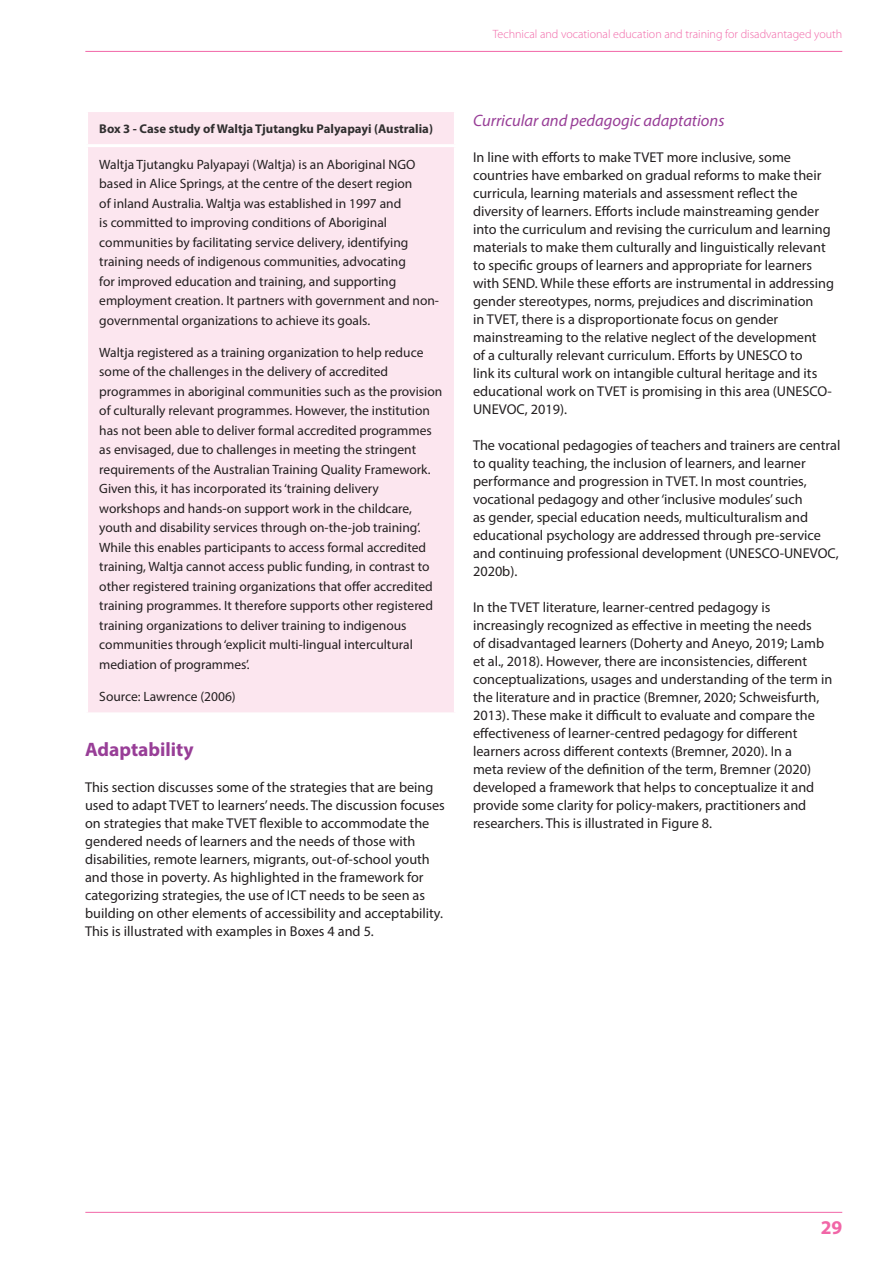
<style>
.page{position:relative;width:893px;height:1263px;background:#fff}
.page>*{position:absolute;margin:0;border:0;box-sizing:border-box;transform-origin:0 0}
.Heading_1{font:700 19.5px "Myriad Pro";color:#983e97}
.t1{font:700 19.5px "Myriad Pro";color:#f166a7}
.Heading_2{font:italic 16.5px "Myriad Pro";color:#983e97}
.t2{font:14.25px/18px "Myriad Pro";color:#231f20}
.Box_text{font:13.5px/19.5px "Myriad Pro";color:#231f20}
.Table_Text{font:700 12.75px "Myriad Pro";color:#312f30}
.t3{font:300 12px "Myriad Pro";color:#f166a7}
</style>
<div class="page">
<hr style="left:85px;top:51px;width:757px;height:1px;background:#f166a7">
<hr style="left:85px;top:1212px;width:757px;height:1px;background:#f166a7">
<div style="left:88px;top:112px;width:366px;height:600px;background:#fce6ef"></div>
<hr style="left:85px;top:144px;width:372px;height:3px;background:#fff">
<p class="t3" style="left:493px;top:27px;width:351px">Technical and vocational education and training for disadvantaged youth</p>
<p class="Table_Text" style="left:99px;top:120px;width:335px">Box 3 - Case study of Waltja Tjutangku Palyapayi (Australia)</p>
<p class="Box_text" style="left:99px;top:154px;width:341px">Waltja Tjutangku Palyapayi (Waltja) is an Aboriginal NGO based in Alice Springs, at the centre of the desert region<br>of inland Australia. Waltja was established in 1997 and<br>is committed to improving conditions of Aboriginal communities by facilitating service delivery, identifying training needs of indigenous communities, advocating<br>for improved education and training, and supporting employment creation. It partners with government and non&shy;governmental organizations to achieve its goals.</p>
<p class="Box_text" style="left:99px;top:342px;width:345px">Waltja registered as a training organization to help reduce some of the challenges in the delivery of accredited programmes in aboriginal communities such as the provision of culturally relevant programmes. However, the institution has not been able to deliver formal accredited programmes as envisaged, due to challenges in meeting the stringent requirements of the Australian Training Quality Framework.<br>Given this, it has incorporated its ‘training delivery workshops and hands-on support work in the childcare, youth and disability services through on-the-job training’.<br>While this enables participants to access formal accredited training, Waltja cannot access public funding, in contrast to other registered training organizations that offer accredited training programmes. It therefore supports other registered training organizations to deliver training to indigenous communities through ‘explicit multi-lingual intercultural mediation of programmes’.</p>
<p class="Box_text" style="left:99px;top:687px;width:138px">Source: Lawrence (2006)</p>
<p class="Heading_1" style="left:85px;top:737px;width:110px">Adaptability</p>
<p class="t2" style="left:85px;top:778px;width:361px">This section discusses some of the strategies that are being used to adapt TVET to learners’ needs. The discussion focuses on strategies that make TVET flexible to accommodate the gendered needs of learners and the needs of those with disabilities, remote learners, migrants, out-of-school youth and those in poverty. As highlighted in the framework for categorizing strategies, the use of ICT needs to be seen as building on other elements of accessibility and acceptability.<br>This is illustrated with examples in Boxes 4 and 5.</p>
<p class="Heading_2" style="left:473px;top:110px;width:253px">Curricular and pedagogic adaptations</p>
<p class="t2" style="left:473px;top:148px;width:362px">In line with efforts to make TVET more inclusive, some countries have embarked on gradual reforms to make their curricula, learning materials and assessment reflect the diversity of learners. Efforts include mainstreaming gender into the curriculum and revising the curriculum and learning materials to make them culturally and linguistically relevant to specific groups of learners and appropriate for learners with SEND. While these efforts are instrumental in addressing gender stereotypes, norms, prejudices and discrimination<br>in TVET, there is a disproportionate focus on gender mainstreaming to the relative neglect of the development<br>of a culturally relevant curriculum. Efforts by UNESCO to<br>link its cultural work on intangible cultural heritage and its educational work on TVET is promising in this area (UNESCO-UNEVOC, 2019).</p>
<p class="t2" style="left:473px;top:436px;width:369px">The vocational pedagogies of teachers and trainers are central to quality teaching, the inclusion of learners, and learner performance and progression in TVET. In most countries, vocational pedagogy and other ‘inclusive modules’ such<br>as gender, special education needs, multiculturalism and educational psychology are addressed through pre-service and continuing professional development (UNESCO-UNEVOC, 2020b).</p>
<p class="t2" style="left:473px;top:598px;width:361px">In the TVET literature, learner-centred pedagogy is increasingly recognized as effective in meeting the needs<br>of disadvantaged learners (Doherty and Aneyo, 2019; Lamb et al., 2018). However, there are inconsistencies, different conceptualizations, usages and understanding of the term in the literature and in practice (Bremner, 2020; Schweisfurth, 2013). These make it difficult to evaluate and compare the effectiveness of learner-centred pedagogy for different learners across different contexts (Bremner, 2020). In a<br>meta review of the definition of the term, Bremner (2020) developed a framework that helps to conceptualize it and provide some clarity for policy-makers, practitioners and researchers. This is illustrated in Figure 8.</p>
<h1 class="t1" style="left:821px;top:1215px;width:23px">29</h1>
</div>
